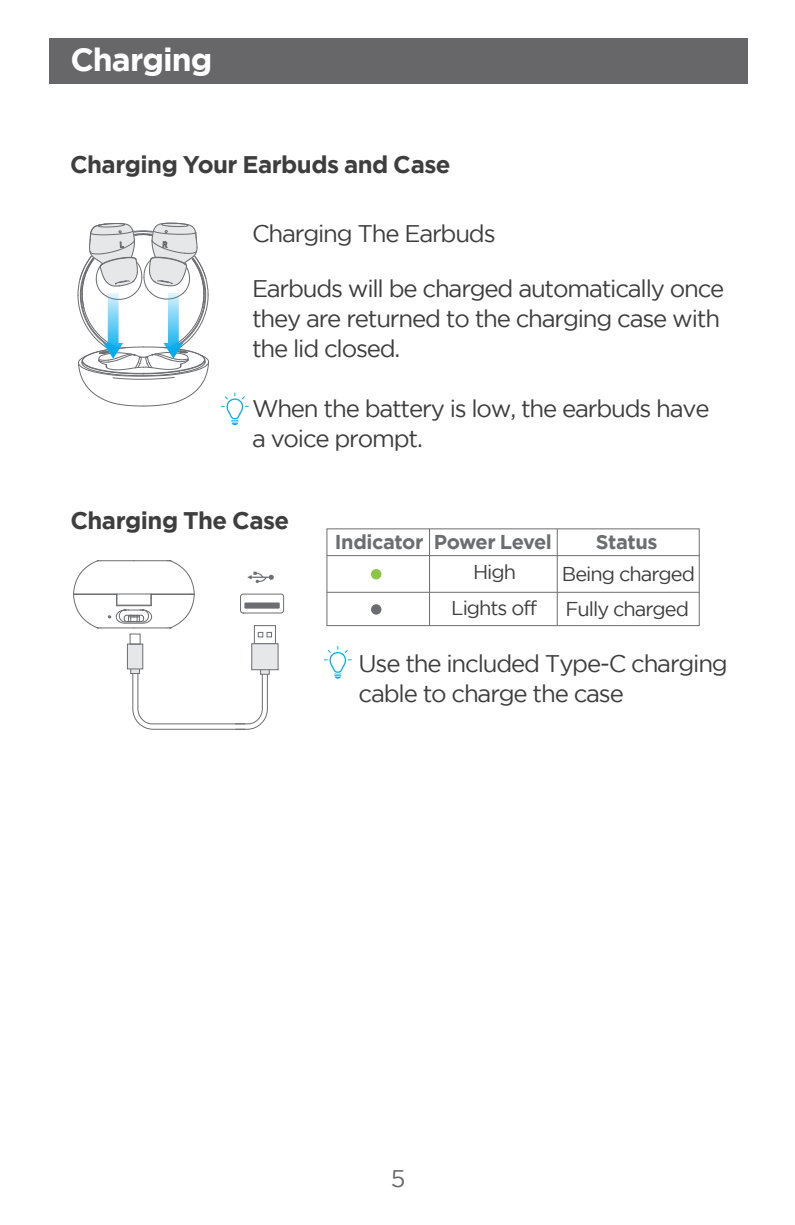
<style>
.page{position:relative;width:795px;height:1225px;background:#fff}
.page>*{position:absolute;margin:0;border:0;box-sizing:border-box;transform-origin:0 0}
.t1{font:700 32px "Gotham";letter-spacing:-.03em;color:#fff}
.t2{font:24px/30px "Gotham";letter-spacing:-.05em;color:#3e3e3f}
.t3{font:700 24px "Gotham";letter-spacing:-.02em;color:#3e3e3f}
.t4{font:24px "Gotham";color:#67676a}
.t5{font:20px/35.2px "Gotham";letter-spacing:-.05em;color:#3e3e3f;text-align:center}
.t6{font:700 20px "Gotham";letter-spacing:-.025em;color:#6c6d70}
</style>
<div class="page">
<div style="left:326px;top:528px;width:373px;height:98px;border:1px solid #6c6d70"></div>
<svg style="left:77px;top:222px;width:132px;height:185px"></svg>
<svg style="left:132px;top:663px;width:136px;height:67px"></svg>
<div style="left:254px;top:625px;width:22px;height:19px;border:1px solid #6c6d70"></div>
<svg style="left:260px;top:670px;width:10px;height:5px"></svg>
<div style="left:251px;top:643px;width:27px;height:27px;background:#e6e7e9;border:1px solid #6c6d70"></div>
<svg style="left:258px;top:632px;width:14px;height:5px"></svg>
<svg style="left:130px;top:669px;width:10px;height:5px"></svg>
<div style="left:127px;top:644px;width:16px;height:25px;background:#e6e7e9;border:1px solid #6c6d70"></div>
<div style="left:130px;top:634px;width:11px;height:11px;border:1px solid #6c6d70"></div>
<div style="left:240px;top:594px;width:44px;height:19px;border:1px solid #6c6d70;border-radius:3px"></div>
<svg style="left:244px;top:603px;width:36px;height:6px"></svg>
<svg style="left:247px;top:572px;width:27px;height:11px"></svg>
<hr style="left:134px;top:627px;width:33px;height:2px;background:#6c6d70">
<hr style="left:101px;top:627px;width:33px;height:2px;background:#6c6d70">
<hr style="left:117px;top:593px;width:34px;height:2px;background:#6c6d70">
<hr style="left:74px;top:593px;width:43px;height:2px;background:#6c6d70">
<hr style="left:151px;top:593px;width:43px;height:2px;background:#6c6d70">
<hr style="left:101px;top:560px;width:33px;height:1px;background:#6c6d70">
<hr style="left:134px;top:560px;width:33px;height:1px;background:#6c6d70">
<svg style="left:108px;top:594px;width:45px;height:30px"></svg>
<svg style="left:167px;top:560px;width:28px;height:69px"></svg>
<svg style="left:73px;top:560px;width:28px;height:69px"></svg>
<hr style="left:327px;top:555px;width:372px;height:1px;background:#6c6d70">
<hr style="left:327px;top:592px;width:372px;height:1px;background:#6c6d70">
<div style="left:371px;top:569px;width:10px;height:10px;background:#8cc642;border-radius:50%"></div>
<div style="left:371px;top:604px;width:10px;height:11px;background:#6c6d70;border-radius:50%"></div>
<hr style="left:429px;top:529px;width:1px;height:97px;background:#6c6d70">
<hr style="left:556px;top:529px;width:2px;height:97px;background:#6c6d70">
<div style="left:49px;top:38px;width:698px;height:46px;background:#67676a"></div>
<svg style="left:221px;top:393px;width:28px;height:32px"></svg>
<svg style="left:324px;top:646px;width:27px;height:33px"></svg>
<h1 class="t1" style="left:70px;top:41px;width:143px">Charging</h1>
<p class="t3" style="left:70px;top:151px;width:382px">Charging Your Earbuds and Case</p>
<p class="t2" style="left:252px;top:218px;width:245px">Charging The Earbuds</p>
<p class="t2" style="left:252px;top:273px;width:474px">Earbuds will be charged automatically once they are returned to the charging case with the lid closed.</p>
<p class="t2" style="left:252px;top:393px;width:459px">When the battery is low, the earbuds have a voice prompt.</p>
<p class="t3" style="left:70px;top:507px;width:220px">Charging The Case</p>
<p class="t6" style="left:335px;top:530px;width:218px">Indicator Power Level</p>
<p class="t6" style="left:596px;top:530px;width:63px">Status</p>
<p class="t5" style="left:451px;top:554px;width:87px">High<br>Lights off</p>
<p class="t5" style="left:562px;top:556px;width:134px;text-align:left">Being charged<br>Fully charged</p>
<p class="t2" style="left:358px;top:649px;width:371px">Use the included Type-C charging cable to charge the case</p>
<p class="t4" style="left:390px;top:1165px;width:16px">5</p>
</div>
